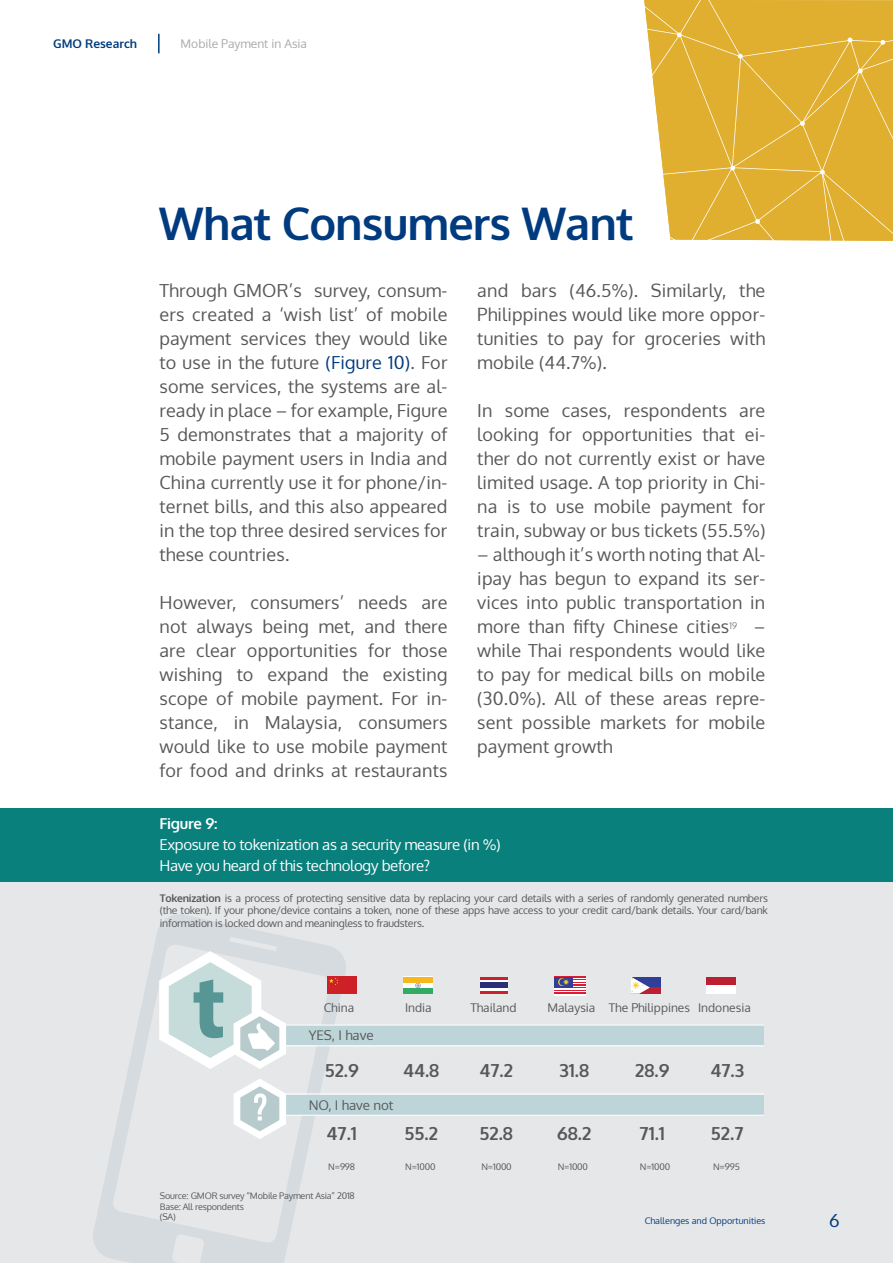
<style>
.page{position:relative;width:893px;height:1263px;background:#fff}
.page>*{position:absolute;margin:0;border:0;box-sizing:border-box;transform-origin:0 0}
.BODY_TEXT{font:700 45px "Oxygen";letter-spacing:-.02em;color:#013b7f}
.BODY_TEXT-2{font:18px/24px "Oxygen";letter-spacing:.01em;color:#57585a;text-align:justify}
.BODY_TEXT-3{font:700 18px "Oxygen";color:#57585a}
.t1{font:18px "Oxygen";color:#013b7f}
.BODY_TEXT-4{font:15px "Oxygen";letter-spacing:-.02em;color:#fff}
.BODY_TEXT-5{font:700 15px "Oxygen";letter-spacing:-.02em;color:#fff}
.BODY_TEXT-6{font:13.35px "Oxygen";color:#57585a}
.BODY_TEXT-7{font:12px "Oxygen";color:#57585a}
.t2{font:12px "Oxygen";color:#a8a9ad}
.t3{font:700 12px "Oxygen";color:#013b7f}
.BODY_TEXT-8{font:10.5px/12.6px "Oxygen";letter-spacing:-.02em;color:#57585a;text-align:justify}
.BODY_TEXT-9{font:9px "Oxygen";letter-spacing:-.02em;color:#57585a}
.t4{font:9px "Oxygen";color:#013b7f}
.s1{color:#013b7f}
.s2{font-weight:700}
</style>
<div class="page">
<svg style="left:158px;top:34px;width:2px;height:19px"></svg>
<div style="left:0;top:876px;width:893px;height:387px;background:#e6e7e9"></div>
<div style="left:0;top:808px;width:893px;height:73px;background:#0a807c"></div>
<svg style="left:93px;top:914px;width:255px;height:349px"></svg>
<svg style="left:112px;top:944px;width:218px;height:299px"></svg>
<div style="left:286px;top:1026px;width:478px;height:19px;background:#bdd5d8"></div>
<div style="left:286px;top:1095px;width:478px;height:19px;background:#bdd5d8"></div>
<svg style="left:644px;top:0;width:249px;height:241px;background:#e3b541"></svg>
<hr style="left:286px;top:1046px;width:478px;height:1px;background:#fff">
<hr style="left:286px;top:1115px;width:478px;height:1px;background:#fff">
<hr style="left:286px;top:1094px;width:478px;height:1px;background:#fff">
<hr style="left:286px;top:1025px;width:478px;height:1px;background:#fff">
<svg style="left:403px;top:982px;width:30px;height:6px"></svg>
<svg style="left:415px;top:983px;width:6px;height:5px"></svg>
<div style="left:403px;top:977px;width:30px;height:5px;background:#f6b81f"></div>
<div style="left:403px;top:988px;width:30px;height:6px;background:#32ac65"></div>
<div style="left:631px;top:977px;width:29px;height:10px;background:#2f3e99"></div>
<div style="left:631px;top:987px;width:29px;height:7px;background:#bc1e32"></div>
<svg style="left:631px;top:977px;width:19px;height:17px"></svg>
<div style="left:706px;top:977px;width:30px;height:8px;background:#bc1e32"></div>
<div style="left:706px;top:985px;width:30px;height:9px;background:#fff"></div>
<div style="left:480px;top:977px;width:28px;height:16px;background:#cd202b"></div>
<div style="left:480px;top:980px;width:28px;height:11px;background:#fff"></div>
<div style="left:480px;top:982px;width:28px;height:6px;background:#2b2f76"></div>
<hr style="left:554px;top:977px;width:32px;height:1px;background:#d81e34">
<hr style="left:554px;top:978px;width:32px;height:1px;background:#fff">
<hr style="left:554px;top:979px;width:32px;height:2px;background:#d81e34">
<hr style="left:554px;top:981px;width:32px;height:1px;background:#fff">
<hr style="left:554px;top:982px;width:32px;height:1px;background:#d81e34">
<hr style="left:554px;top:983px;width:32px;height:2px;background:#fff">
<hr style="left:554px;top:985px;width:32px;height:1px;background:#d81e34">
<hr style="left:554px;top:986px;width:32px;height:1px;background:#fff">
<hr style="left:554px;top:987px;width:32px;height:2px;background:#d81e34">
<hr style="left:554px;top:989px;width:32px;height:1px;background:#fff">
<hr style="left:554px;top:990px;width:32px;height:1px;background:#d81e34">
<hr style="left:554px;top:991px;width:32px;height:2px;background:#fff">
<hr style="left:554px;top:993px;width:32px;height:1px;background:#d81e34">
<hr style="left:554px;top:994px;width:32px;height:1px;background:#fff">
<div style="left:554px;top:977px;width:19px;height:10px;background:#323f99"></div>
<svg style="left:558px;top:978px;width:11px;height:8px"></svg>
<div style="left:327px;top:977px;width:29px;height:17px;background:#cd2027"></div>
<svg style="left:329px;top:978px;width:9px;height:7px"></svg>
<svg style="left:159px;top:951px;width:127px;height:118px"></svg>
<svg style="left:234px;top:1078px;width:52px;height:61px"></svg>
<p class="t3" style="left:53px;top:36px;width:86px">GMO Research</p>
<p class="t2" style="left:181px;top:35px;width:128px">Mobile Payment in Asia</p>
<p class="BODY_TEXT" style="left:159px;top:196px;width:476px">What Consumers Want</p>
<p class="BODY_TEXT-2" style="left:159px;top:279px;width:290px">Through GMOR’s survey, consum&shy;ers created a ‘wish list’ of mobile payment services they would like to use in the future <span class="s1">(Figure 10)</span>. For some services, the systems are al&shy;ready in place – for example, Figure 5 demonstrates that a majority of mobile payment users in India and China currently use it for phone/in&shy;ternet bills, and this also appeared in the top three desired services for these countries.</p>
<p class="BODY_TEXT-2" style="left:159px;top:591px;width:290px">However, consumers’ needs are not always being met, and there are clear opportunities for those wishing to expand the existing scope of mobile payment. For in&shy;stance, in Malaysia, consumers would like to use mobile payment for food and drinks at restaurants</p>
<p class="BODY_TEXT-2" style="left:477px;top:279px;width:290px">and bars (46.5%). Similarly, the Philippines would like more oppor&shy;tunities to pay for groceries with mobile (44.7%).</p>
<p class="BODY_TEXT-2" style="left:477px;top:399px;width:290px">In some cases, respondents are looking for opportunities that ei&shy;ther do not currently exist or have limited usage. A top priority in Chi&shy;na is to use mobile payment for train, subway or bus tickets (55.5%)</p>
<p class="BODY_TEXT-2" style="left:477px;top:543px;width:290px">– although it’s worth noting that Al&shy;ipay has begun to expand its ser&shy;vices into public transportation in more than fifty Chinese cities<sup>19</sup> – while Thai respondents would like to pay for medical bills on mobile (30.0%). All of these areas repre&shy;sent possible markets for mobile payment growth</p>
<p class="BODY_TEXT-5" style="left:159px;top:814px;width:59px">Figure 9:</p>
<p class="BODY_TEXT-4" style="left:159px;top:835px;width:343px">Exposure to tokenization as a security measure (in %)</p>
<p class="BODY_TEXT-4" style="left:159px;top:856px;width:272px">Have you heard of this technology before?</p>
<p class="BODY_TEXT-8" style="left:160px;top:892px;width:609px"><span class="s2">Tokenization</span> is a process of protecting sensitive data by replacing your card details with a series of randomly generated numbers (the token). If your phone/device contains a token, none of these apps have access to your credit card/bank details. Your card/bank information is locked down and meaningless to fraudsters.</p>
<p class="BODY_TEXT-7" style="left:324px;top:999px;width:32px">China</p>
<p class="BODY_TEXT-7" style="left:405px;top:999px;width:28px">India</p>
<p class="BODY_TEXT-7" style="left:470px;top:999px;width:48px">Thailand</p>
<p class="BODY_TEXT-7" style="left:547px;top:999px;width:205px">Malaysia The Philippines Indonesia</p>
<p class="BODY_TEXT-6" style="left:309px;top:1026px;width:66px">YES, I have</p>
<p class="BODY_TEXT-3" style="left:325px;top:1059px;width:36px">52.9</p>
<p class="BODY_TEXT-3" style="left:403px;top:1059px;width:38px">44.8</p>
<p class="BODY_TEXT-3" style="left:479px;top:1059px;width:35px">47.2</p>
<p class="BODY_TEXT-3" style="left:559px;top:1059px;width:31px">31.8</p>
<p class="BODY_TEXT-3" style="left:635px;top:1059px;width:36px">28.9</p>
<p class="BODY_TEXT-3" style="left:710px;top:1059px;width:35px">47.3</p>
<p class="BODY_TEXT-6" style="left:309px;top:1096px;width:86px">NO, I have not</p>
<p class="BODY_TEXT-3" style="left:327px;top:1122px;width:32px">47.1</p>
<p class="BODY_TEXT-3" style="left:404px;top:1122px;width:35px">55.2</p>
<p class="BODY_TEXT-3" style="left:479px;top:1122px;width:35px">52.8</p>
<p class="BODY_TEXT-3" style="left:557px;top:1122px;width:36px">68.2</p>
<p class="BODY_TEXT-3" style="left:640px;top:1122px;width:27px">71.1</p>
<p class="BODY_TEXT-3" style="left:711px;top:1122px;width:34px">52.7</p>
<p class="BODY_TEXT-9" style="left:328px;top:1161px;width:28px">N=998</p>
<p class="BODY_TEXT-9" style="left:405px;top:1161px;width:32px">N=1000</p>
<p class="BODY_TEXT-9" style="left:481px;top:1161px;width:32px">N=1000</p>
<p class="BODY_TEXT-9" style="left:558px;top:1161px;width:32px">N=1000</p>
<p class="BODY_TEXT-9" style="left:640px;top:1161px;width:32px">N=1000</p>
<p class="BODY_TEXT-9" style="left:713px;top:1161px;width:28px">N=995</p>
<p class="BODY_TEXT-9" style="left:160px;top:1189px;width:196px">Source: GMOR survey “Mobile Payment Asia” 2018</p>
<p class="BODY_TEXT-9" style="left:160px;top:1200px;width:86px">Base: All respondents</p>
<p class="BODY_TEXT-9" style="left:160px;top:1211px;width:17px">(SA)</p>
<p class="t4" style="left:645px;top:1214px;width:122px">Challenges and Opportunities</p>
<p class="t1" style="left:829px;top:1208px;width:12px">6</p>
</div>
